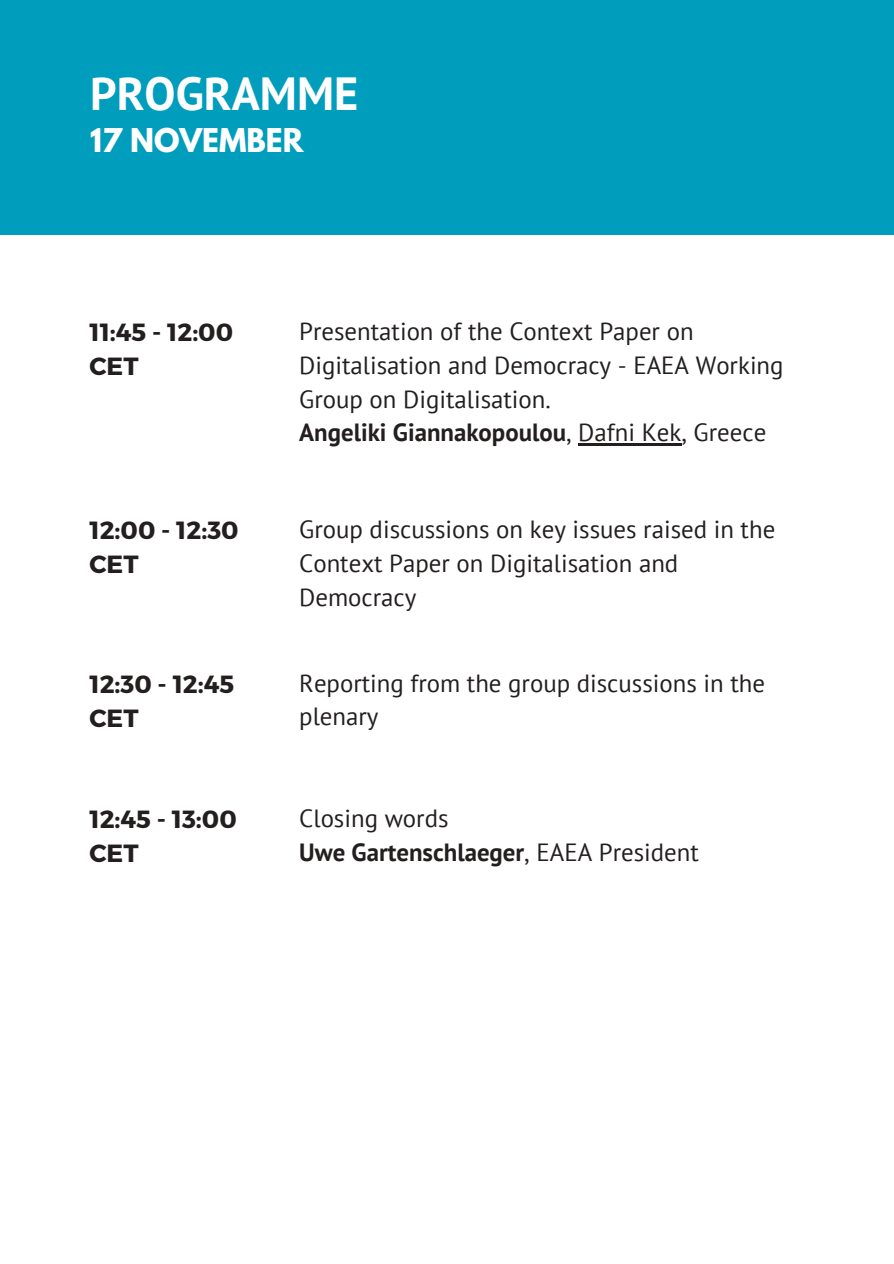
<style>
.page{position:relative;width:894px;height:1264px;background:#fff}
.page>*{position:absolute;margin:0;border:0;box-sizing:border-box;transform-origin:0 0}
.t1{font:700 46.35px "PT Sans";color:#fff}
.t2{font:700 29.1px "League Spartan";color:#fff}
.t3{font:24.9px/33.8px "PT Sans";color:#231f1f}
.t4{font:700 24.9px "PT Sans";color:#231f1f}
.t5{font:700 24.9px/33.8px "Montserrat";color:#231f1f}
.s1{font-weight:400}
</style>
<div class="page">
<hr style="left:578px;top:443px;width:103px;height:3px;background:#231f1f">
<div style="left:868px;top:0;width:25px;height:234px;background:#009dbc"></div>
<div style="left:24px;top:0;width:844px;height:234px;background:#009dbc"></div>
<div style="left:0;top:0;width:24px;height:234px;background:#009dbc"></div>
<p class="t1" style="left:90px;top:63px;width:270px">PROGRAMME</p>
<p class="t2" style="left:90px;top:126px;width:215px">17 NOVEMBER</p>
<p class="t5" style="left:89px;top:314px;width:145px">11:45 - 12:00<br>CET</p>
<p class="t3" style="left:299px;top:314px;width:485px">Presentation of the Context Paper on<br>Digitalisation and Democracy - EAEA Working<br>Group on Digitalisation.</p>
<p class="t4" style="left:299px;top:416px;width:468px">Angeliki Giannakopoulou<span class="s1">, Dafni Kek, Greece</span></p>
<p class="t5" style="left:89px;top:512px;width:151px">12:00 - 12:30<br>CET</p>
<p class="t3" style="left:299px;top:512px;width:477px">Group discussions on key issues raised in the<br>Context Paper on Digitalisation and<br>Democracy</p>
<p class="t5" style="left:89px;top:665px;width:146px">12:30 - 12:45<br>CET</p>
<p class="t3" style="left:299px;top:665px;width:467px">Reporting from the group discussions in the plenary</p>
<p class="t5" style="left:89px;top:801px;width:149px">12:45 - 13:00<br>CET</p>
<p class="t3" style="left:299px;top:800px;width:151px">Closing words</p>
<p class="t4" style="left:299px;top:835px;width:401px">Uwe Gartenschlaeger<span class="s1">, EAEA President</span></p>
</div>
